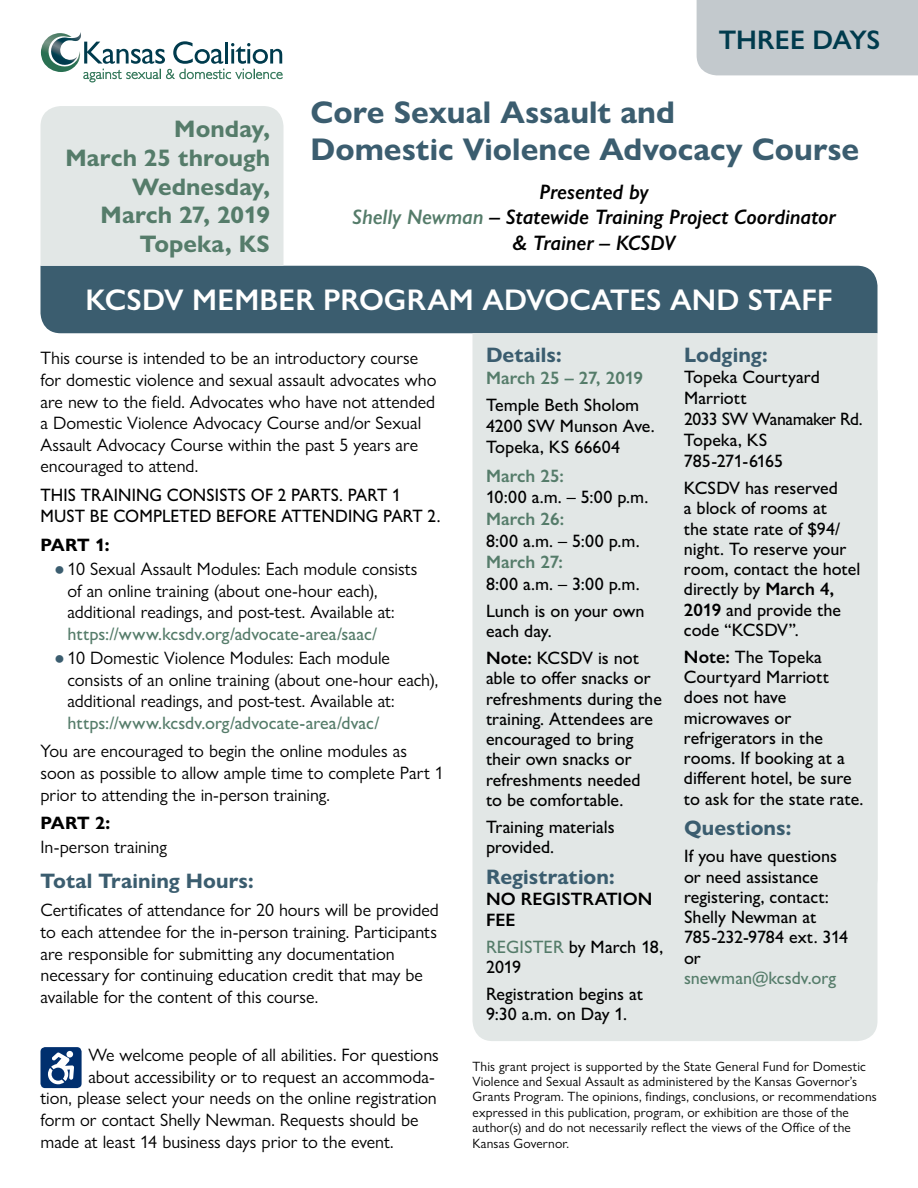
<style>
.page{position:relative;width:918px;height:1188px;background:#fff}
.page>*{position:absolute;margin:0;border:0;box-sizing:border-box;transform-origin:0 0}
.t1{font:700 31.5px/37.8px "Gill Sans Nova";color:#3b5d6f}
.t2{font:600 30px "Gill Sans Nova";letter-spacing:.005em;color:#fff}
.t3{font:600 27px "Gill Sans Nova";letter-spacing:-.005em;color:#003b4d}
.t4{font:700 24px/28.8px "Gill Sans Nova";color:#557c6a;text-align:right}
.t5{font:italic 600 21px/25.2px "Gill Sans Nova";letter-spacing:-.005em;color:#000;text-align:center}
.t6{font:700 21px "Gill Sans Nova";letter-spacing:.005em;color:#3b5d6f}
.t7{font:18px/21.6px "Gill Sans Nova";color:#000}
.t8{font:500 18px/20.2px "Gill Sans Nova";color:#000}
.t9{font:500 18px "Gill Sans Nova";color:#557c6a}
.t10{font:500 18px/21.6px "Gill Sans Nova";color:#000;scale:.95 1}
.t11{font:600 18px "Gill Sans Nova";letter-spacing:.005em;color:#557c6a}
.t12{font:600 18px/21px "Gill Sans Nova";letter-spacing:.005em;color:#000}
.t13{font:700 18px "Gill Sans Nova";letter-spacing:-.015em;color:#000}
.t14{font:13.5px/15.5px "Gill Sans Nova";letter-spacing:.01em;color:#000}
.s1{color:#557c6a}
.s2{color:#3b5d6f}
.s3{font-weight:600}
</style>
<div class="page">
<div style="left:40px;top:266px;width:838px;height:67px;background:#3b5d6f"></div>
<div style="left:40px;top:106px;width:244px;height:160px;background:#e2e7e6"></div>
<div style="left:697px;top:0;width:221px;height:75px;background:#c3c9cd"></div>
<div style="left:472px;top:333px;width:406px;height:708px;background:#e2e7e6"></div>
<svg style="left:41px;top:32px;width:242px;height:50px"></svg>
<div style="left:40px;top:1047px;width:42px;height:41px;background:#002f6e;border-radius:5px"></div>
<svg style="left:48px;top:1052px;width:26px;height:32px"></svg>
<h3 class="t4" style="left:65px;top:114px;width:206px">Monday,<br>March 25 through<br>Wednesday,<br>March 27, 2019<br>Topeka, KS</h3>
<h3 class="t3" style="left:719px;top:24px;width:163px">THREE DAYS</h3>
<h1 class="t1" style="left:310px;top:93px;width:550px">Core Sexual Assault and<br>Domestic Violence Advocacy Course</h1>
<p class="t5" style="left:352px;top:179px;width:485px">Presented by<br><span class="s1">Shelly Newman</span> – Statewide Training Project Coordinator &amp; Trainer – KCSDV</p>
<h2 class="t2" style="left:85px;top:282px;width:749px">KCSDV MEMBER PROGRAM ADVOCATES AND STAFF</h2>
<p class="t7" style="left:40px;top:347px;width:397px">This course is intended to be an introductory course for domestic violence and sexual assault advocates who are new to the field. Advocates who have not attended a Domestic Violence Advocacy Course and/or Sexual Assault Advocacy Course within the past 5 years are encouraged to attend.</p>
<p class="t10" style="left:40px;top:484px;width:423px">THIS TRAINING CONSISTS OF 2 PARTS. PART 1<br>MUST BE COMPLETED BEFORE ATTENDING PART 2.</p>
<p class="t13" style="left:40px;top:533px;width:70px">PART 1:</p>
<p class="t7" style="left:68px;top:558px;width:352px;text-indent:-14px"><span class="s2">●</span>10 Sexual Assault Modules: Each module consists of an online training (about one-hour each), additional readings, and post-test. Available at:</p>
<p class="t9" style="left:68px;top:623px;width:311px">https://www.kcsdv.org/advocate-area/saac/</p>
<p class="t7" style="left:68px;top:647px;width:372px;text-indent:-14px"><span class="s2">●</span>10 Domestic Violence Modules: Each module consists of an online training (about one-hour each), additional readings, and post-test. Available at:</p>
<p class="t9" style="left:68px;top:712px;width:313px">https://www.kcsdv.org/advocate-area/dvac/</p>
<p class="t7" style="left:40px;top:740px;width:405px">You are encouraged to begin the online modules as soon as possible to allow ample time to complete Part 1 prior to attending the in-person training.</p>
<p class="t13" style="left:40px;top:812px;width:71px">PART 2:</p>
<p class="t7" style="left:40px;top:836px;width:128px">In-person training</p>
<p class="t6" style="left:40px;top:868px;width:215px">Total Training Hours:</p>
<p class="t7" style="left:40px;top:899px;width:400px">Certificates of attendance for 20 hours will be provided to each attendee for the in-person training. Participants are responsible for submitting any documentation necessary for continuing education credit that may be available for the content of this course.</p>
<p class="t7" style="left:88px;top:1044px;width:352px">We welcome people of all abilities. For questions</p>
<p class="t7" style="left:88px;top:1066px;width:348px">about accessibility or to request an accommoda-</p>
<p class="t7" style="left:40px;top:1087px;width:398px">tion, please select your needs on the online registration</p>
<p class="t7" style="left:40px;top:1109px;width:380px">form or contact Shelly Newman. Requests should be</p>
<p class="t7" style="left:40px;top:1130px;width:355px">made at least 14 business days prior to the event.</p>
<p class="t6" style="left:486px;top:342px;width:77px">Details:</p>
<p class="t11" style="left:486px;top:366px;width:159px">March 25 – 27, 2019</p>
<p class="t8" style="left:486px;top:395px;width:170px;line-height:21px">Temple Beth Sholom<br>4200 SW Munson Ave.<br>Topeka, KS 66604</p>
<p class="t11" style="left:486px;top:465px;width:79px">March 25:</p>
<p class="t8" style="left:486px;top:487px;width:164px">10:00 a.m. – 5:00 p.m.</p>
<p class="t11" style="left:486px;top:508px;width:80px">March 26:</p>
<p class="t8" style="left:486px;top:530px;width:155px">8:00 a.m. – 5:00 p.m.</p>
<p class="t11" style="left:486px;top:551px;width:78px">March 27:</p>
<p class="t8" style="left:486px;top:570px;width:160px;line-height:27px">8:00 a.m. – 3:00 p.m.<br>Lunch is on your own</p>
<p class="t8" style="left:486px;top:617px;width:155px;line-height:27px">each day.<br><span class="s3">Note:</span> KCSDV is not</p>
<p class="t8" style="left:486px;top:668px;width:177px">able to offer snacks or refreshments during the training. Attendees are encouraged to bring their own snacks or refreshments needed<br>to be comfortable.</p>
<p class="t8" style="left:486px;top:816px;width:130px">Training materials provided.</p>
<p class="t6" style="left:486px;top:864px;width:130px">Registration:</p>
<p class="t12" style="left:486px;top:888px;width:168px">NO REGISTRATION<br>FEE</p>
<p class="t8" style="left:486px;top:936px;width:179px"><span class="s1">REGISTER</span> by March 18,<br>2019</p>
<p class="t8" style="left:486px;top:984px;width:158px">Registration begins at<br>9:30 a.m. on Day 1.</p>
<p class="t6" style="left:684px;top:342px;width:85px">Lodging:</p>
<p class="t8" style="left:684px;top:366px;width:180px;line-height:21px">Topeka Courtyard<br>Marriott<br>2033 SW Wanamaker Rd.<br>Topeka, KS<br>785-271-6165</p>
<p class="t8" style="left:684px;top:478px;width:178px">KCSDV has reserved<br>a block of rooms at<br>the state rate of $94/ night. To reserve your room, contact the hotel directly by <span class="s3">March 4,<br>2019</span> and provide the code “KCSDV”.</p>
<p class="t8" style="left:684px;top:646px;width:181px"><span class="s3">Note:</span> The Topeka<br>Courtyard Marriott does not have microwaves or refrigerators in the rooms. If booking at a different hotel, be sure to ask for the state rate.</p>
<p class="t6" style="left:684px;top:815px;width:109px">Questions:</p>
<p class="t8" style="left:684px;top:846px;width:166px">If you have questions or need assistance registering, contact:<br>Shelly Newman at<br>785-232-9784 ext. 314 or</p>
<p class="t9" style="left:684px;top:967px;width:154px">snewman@kcsdv.org</p>
<p class="t7" style="left:706px;top:928px;width:101px">Sponsor Logo</p>
<p class="t14" style="left:472px;top:1058px;width:406px">This grant project is supported by the State General Fund for Domestic Violence and Sexual Assault as administered by the Kansas Governor’s Grants Program. The opinions, findings, conclusions, or recommendations expressed in this publication, program, or exhibition are those of the author(s) and do not necessarily reflect the views of the Office of the Kansas Governor.</p>
</div>
